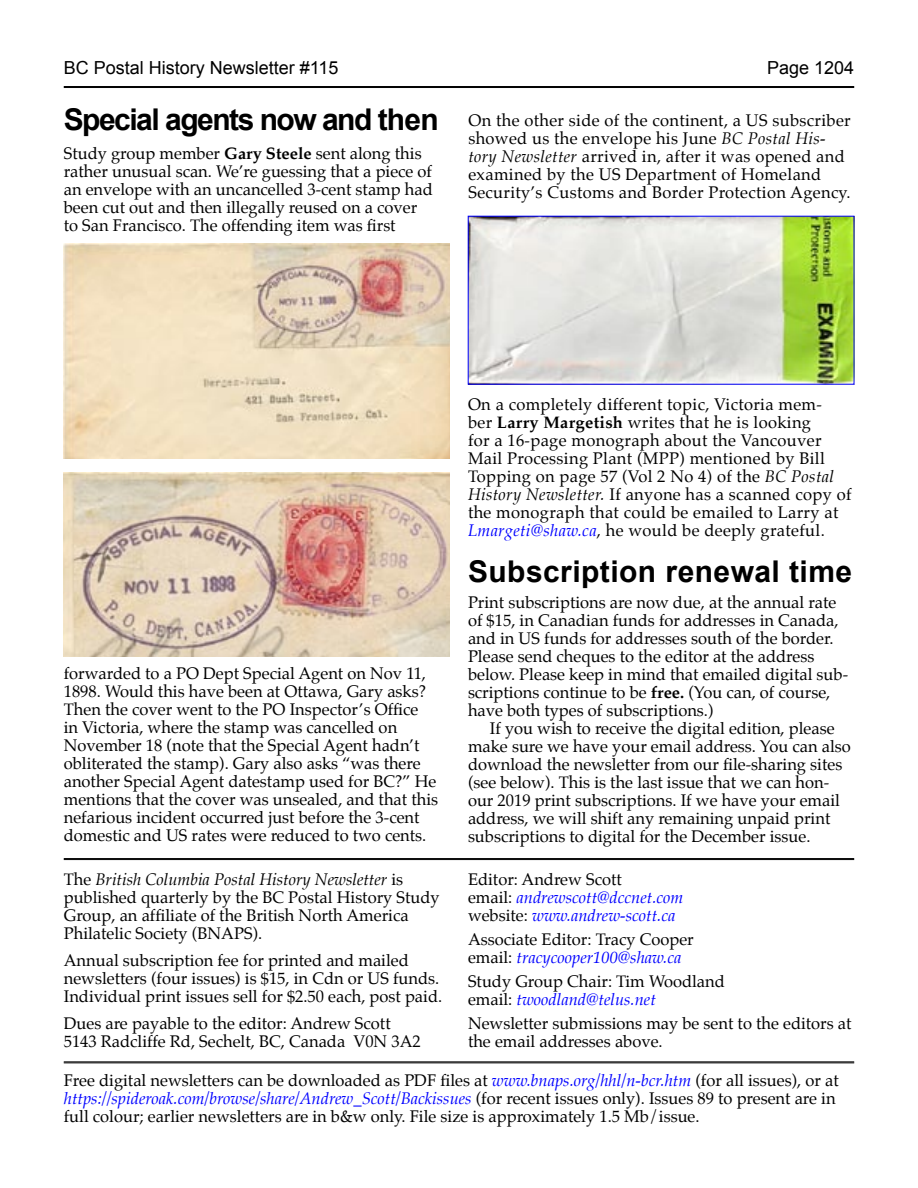
<style>
.page{position:relative;width:918px;height:1188px;background:#fff}
.page>*{position:absolute;margin:0;border:0;box-sizing:border-box;transform-origin:0 0}
.t1{font:700 30px "Arial";letter-spacing:-.05em;color:#000}
.t2{font:700 30px "Arial";letter-spacing:.015em;color:#000}
.t3{font:18px "Arial";color:#000}
.t4{font:16.5px/18px "Palatino";color:#000}
.t5{font:16.5px/18px "Palatino";letter-spacing:.02em;color:#000}
.t6{font:italic 16.5px "Palatino";color:#00f}
.s1{font-weight:700}
.s2{font-style:italic}
.s3{font-style:italic;color:#00f}
.s4{font-style:normal;color:#000}
</style>
<div class="page">
<hr style="left:64px;top:86px;width:790px;height:1px;background:#000">
<hr style="left:64px;top:87px;width:790px;height:1px;background:#000">
<hr style="left:64px;top:858px;width:790px;height:1px;background:#000">
<hr style="left:64px;top:859px;width:790px;height:1px;background:#000">
<hr style="left:64px;top:1061px;width:790px;height:1px;background:#000">
<hr style="left:64px;top:1063px;width:790px;height:1px;background:#000">
<img style="left:64px;top:243px;width:386px;height:216px">
<img style="left:64px;top:472px;width:386px;height:184px">
<img style="left:470px;top:218px;width:382px;height:164px">
<p class="t3" style="left:64px;top:55px;width:276px">BC Postal History Newsletter #115</p>
<p class="t3" style="left:767px;top:55px;width:89px">Page 1204</p>
<p class="t1" style="left:64px;top:99px;width:377px">Special agents now and then</p>
<p class="t4" style="left:64px;top:144px;width:370px">Study group member <span class="s1">Gary Steele</span> sent along this rather unusual scan. We’re guessing that a piece of</p>
<p class="t4" style="left:64px;top:180px;width:371px">an envelope with an uncancelled 3-cent stamp had been cut out and then illegally reused on a cover to San Francisco. The offending item was first</p>
<p class="t5" style="left:468px;top:111px;width:384px">On the other side of the continent, a US subscriber showed us the envelope his June <span class="s2">BC Postal His&shy;tory Newsletter</span> arrived in, after it was opened and examined by the US Department of Homeland Security’s Customs and Border Protection Agency.</p>
<p class="t4" style="left:64px;top:664px;width:376px">forwarded to a PO Dept Special Agent on Nov 11, 1898. Would this have been at Ottawa, Gary asks?<br>Then the cover went to the PO Inspector’s Office<br>in Victoria, where the stamp was cancelled on November 18 (note that the Special Agent hadn’t obliterated the stamp). Gary also asks “was there another Special Agent datestamp used for BC?” He mentions that the cover was unsealed, and that this nefarious incident occurred just before the 3-cent domestic and US rates were reduced to two cents.</p>
<p class="t5" style="left:468px;top:396px;width:385px">On a completely different topic, Victoria mem-<br>ber <span class="s1">Larry Margetish</span> writes that he is looking<br>for a 16-page monograph about the Vancouver Mail Processing Plant (MPP) mentioned by Bill Topping on page 57 (Vol 2 No 4) of the <span class="s2">BC Postal History Newsletter.</span> If anyone has a scanned copy of the monograph that could be emailed to Larry at <span class="s3">Lmargeti@shaw.ca</span>, he would be deeply grateful.</p>
<p class="t2" style="left:468px;top:552px;width:386px">Subscription renewal time</p>
<p class="t4" style="left:468px;top:593px;width:382px">Print subscriptions are now due, at the annual rate of $15, in Canadian funds for addresses in Canada, and in US funds for addresses south of the border.<br>Please send cheques to the editor at the address below. Please keep in mind that emailed digital sub&shy;scriptions continue to be <span class="s1">free.</span> (You can, of course, have both types of subscriptions.)</p>
<p class="t4" style="left:468px;top:719px;width:384px;text-indent:22px">If you wish to receive the digital edition, please make sure we have your email address. You can also download the newsletter from our file-sharing sites (see below). This is the last issue that we can hon&shy;our 2019 print subscriptions. If we have your email address, we will shift any remaining unpaid print subscriptions to digital for the December issue.</p>
<p class="t4" style="left:64px;top:871px;width:378px">The <span class="s2">British Columbia Postal History Newsletter</span> is published quarterly by the BC Postal History Study Group, an affiliate of the British North America Philatelic Society (BNAPS).</p>
<p class="t4" style="left:64px;top:952px;width:380px">Annual subscription fee for printed and mailed newsletters (four issues) is $15, in Cdn or US funds.<br>Individual print issues sell for $2.50 each, post paid.</p>
<p class="t4" style="left:64px;top:1015px;width:328px">Dues are payable to the editor: Andrew Scott</p>
<p class="t4" style="left:64px;top:1033px;width:359px">5143 Radcliffe Rd, Sechelt, BC, Canada V0N 3A2</p>
<p class="t4" style="left:64px;top:1071px;width:776px">Free digital newsletters can be downloaded as PDF files at <span class="s3">www.bnaps.org/hhl/n-bcr.htm</span> (for all issues), or at <span class="s3">https://spideroak.com/browse/share/Andrew_Scott/Backissues</span> (for recent issues only). Issues 89 to present are in full colour; earlier newsletters are in b&amp;w only. File size is approximately 1.5 Mb/issue.</p>
<p class="t4" style="left:468px;top:871px;width:155px">Editor: Andrew Scott</p>
<p class="t6" style="left:468px;top:885px;width:217px"><span class="s4">email:</span> andrewscott@dccnet.com</p>
<p class="t6" style="left:468px;top:903px;width:209px"><span class="s4">website:</span> www.andrew-scott.ca</p>
<p class="t4" style="left:468px;top:931px;width:227px">Associate Editor: Tracy Cooper</p>
<p class="t6" style="left:468px;top:945px;width:215px"><span class="s4">email:</span> tracycooper100@shaw.ca</p>
<p class="t4" style="left:468px;top:973px;width:258px">Study Group Chair: Tim Woodland</p>
<p class="t6" style="left:468px;top:987px;width:189px"><span class="s4">email:</span> twoodland@telus.net</p>
<p class="t4" style="left:468px;top:1015px;width:385px">Newsletter submissions may be sent to the editors at the email addresses above.</p>
</div>
